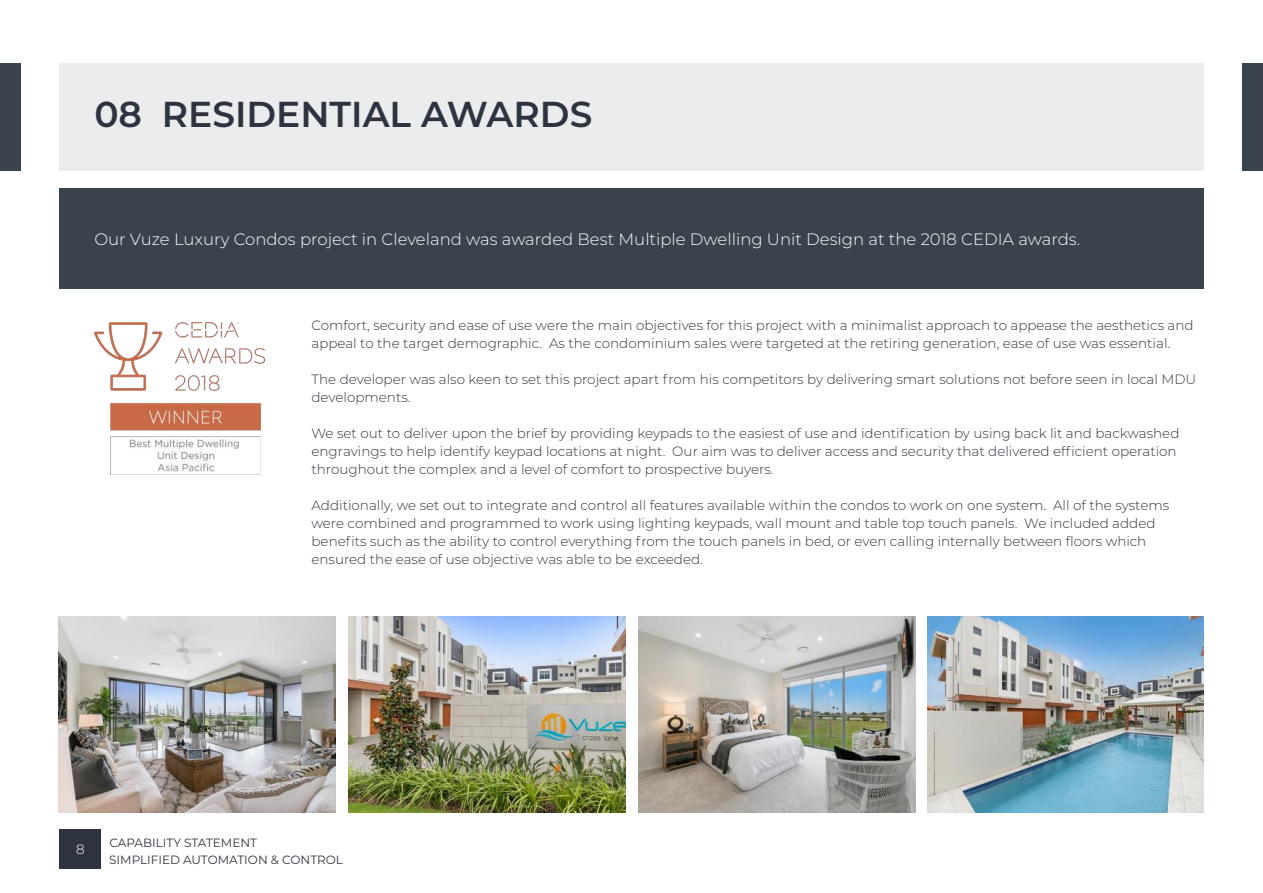
<style>
.page{position:relative;width:1263px;height:893px;background:#fff}
.page>*{position:absolute;margin:0;border:0;box-sizing:border-box;transform-origin:0 0}
.t1{font:600 36px "Montserrat";color:#2e343f}
.t2{font:300 16.5px "Montserrat";color:#fff}
.t3{font:300 13.5px/18px "Montserrat";color:#2e343f}
.t4{font:300 13.5px "Montserrat";color:#fff}
.t5{font:12px/16.5px "Montserrat";color:#2e343f}
</style>
<div class="page">
<div style="left:59px;top:64px;width:1144px;height:107px;background:#ebeced"></div>
<div style="left:59px;top:188px;width:1144px;height:101px;background:#3a434b"></div>
<img style="left:349px;top:617px;width:276px;height:195px">
<img style="left:59px;top:617px;width:276px;height:195px">
<img style="left:639px;top:617px;width:276px;height:195px">
<img style="left:927px;top:617px;width:276px;height:195px">
<img style="left:94px;top:322px;width:170px;height:152px">
<div style="left:0;top:64px;width:21px;height:107px;background:#3a434b"></div>
<div style="left:1242px;top:64px;width:21px;height:107px;background:#3a434b"></div>
<div style="left:60px;top:829px;width:41px;height:39px;background:#2e343f"></div>
<h1 class="t1" style="left:94px;top:89px;width:499px">08 RESIDENTIAL AWARDS</h1>
<p class="t2" style="left:94px;top:228px;width:987px">Our Vuze Luxury Condos project in Cleveland was awarded Best Multiple Dwelling Unit Design at the 2018 CEDIA awards.</p>
<p class="t3" style="left:311px;top:316px;width:884px">Comfort, security and ease of use were the main objectives for this project with a minimalist approach to appease the aesthetics and appeal to the target demographic. As the condominium sales were targeted at the retiring generation, ease of use was essential.</p>
<p class="t3" style="left:311px;top:370px;width:886px">The developer was also keen to set this project apart from his competitors by delivering smart solutions not before seen in local MDU developments.</p>
<p class="t3" style="left:311px;top:424px;width:869px">We set out to deliver upon the brief by providing keypads to the easiest of use and identification by using back lit and backwashed engravings to help identify keypad locations at night. Our aim was to deliver access and security that delivered efficient operation throughout the complex and a level of comfort to prospective buyers.</p>
<p class="t3" style="left:311px;top:496px;width:859px">Additionally, we set out to integrate and control all features available within the condos to work on one system. All of the systems were combined and programmed to work using lighting keypads, wall mount and table top touch panels. We included added benefits such as the ability to control everything from the touch panels in bed, or even calling internally between floors which ensured the ease of use objective was able to be exceeded.</p>
<p class="t4" style="left:76px;top:840px;width:10px">8</p>
<p class="t5" style="left:109px;top:834px;width:235px">CAPABILITY STATEMENT<br>SIMPLIFIED AUTOMATION &amp; CONTROL</p>
</div>
